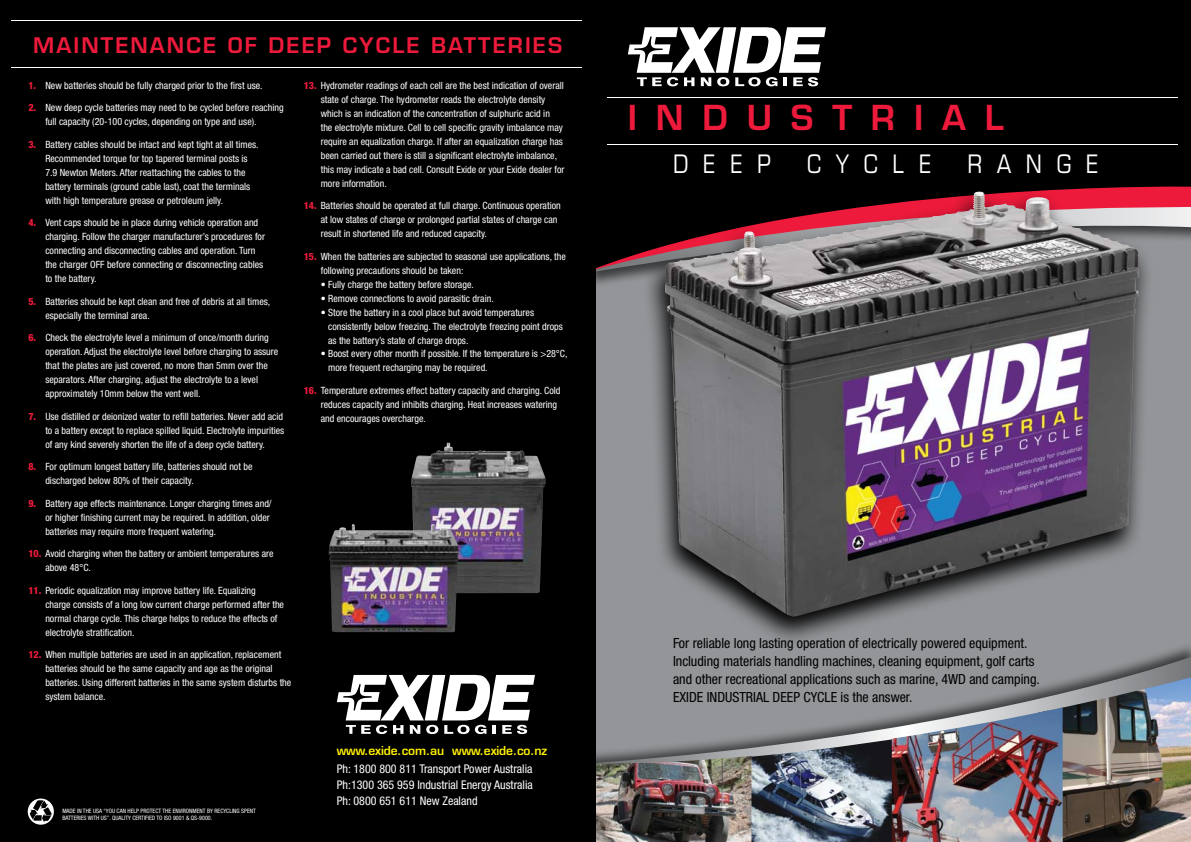
<style>
.page{position:relative;width:1191px;height:842px;background:#fff}
.page>*{position:absolute;margin:0;border:0;box-sizing:border-box;transform-origin:0 0}
.t1{font:600 33.6px "Eurostile LT Std";letter-spacing:.56em;color:#ed1a3b}
.t2{font:condensed 25.6px "Eurostile";letter-spacing:.56em;color:#fff}
.t3{font:600 21px "Eurostile LT Std";letter-spacing:.1em;color:#ed1a3b}
.t4{font:condensed 14px/18px "Helvetica Neue LT Std";color:#000}
.t5{font:condensed 12px/16px "Helvetica Neue LT Std";color:#fff;text-align:justify}
.t6{font:600 12px "Eurostile LT Std";letter-spacing:-.01em;color:#fff200}
.t7{font:condensed 10px/14px "Helvetica Neue LT Std";color:#fff}
.t8{font:condensed 6px/7.2px "Helvetica Neue LT Std";color:#fff}
.s1{font-weight:800;color:#ed1a3b}
</style>
<div class="page">
<div style="left:595px;top:0;width:596px;height:842px;background:#939598"></div>
<div style="left:595px;top:0;width:596px;height:272px;background:#000"></div>
<svg style="left:628px;top:27px;width:198px;height:59px;background:#868686"></svg>
<hr style="left:608px;top:97px;width:570px;height:1px;background:#fff">
<div style="left:576px;top:640px;width:615px;height:202px;background:#000;opacity:.6"></div>
<svg style="left:595px;top:657px;width:596px;height:99px"></svg>
<img style="left:706px;top:736px;width:185px;height:106px">
<img style="left:595px;top:756px;width:156px;height:86px">
<img style="left:1038px;top:677px;width:153px;height:165px">
<hr style="left:608px;top:144px;width:570px;height:1px;background:#fff">
<svg style="left:641px;top:183px;width:520px;height:470px"></svg>
<img style="left:665px;top:193px;width:473px;height:424px">
<img style="left:891px;top:707px;width:171px;height:135px">
<div style="left:0;top:0;width:595px;height:842px;background:#000"></div>
<svg style="left:28px;top:798px;width:26px;height:27px"></svg>
<svg style="left:30px;top:800px;width:22px;height:23px"></svg>
<svg style="left:337px;top:675px;width:198px;height:59px"></svg>
<hr style="left:11px;top:20px;width:570px;height:1px;background:#fff">
<hr style="left:11px;top:67px;width:570px;height:1px;background:#fff">
<img style="left:411px;top:443px;width:134px;height:150px">
<img style="left:329px;top:524px;width:130px;height:108px">
<h3 class="t3" style="left:33px;top:32px;width:530px">MAINTENANCE OF DEEP CYCLE BATTERIES</h3>
<p class="t7" style="left:28px;top:78px;width:236px"><span class="s1">1.</span> New batteries should be fully charged prior to the first use.</p>
<p class="t7" style="left:45px;top:101px;width:240px;text-indent:-17px"><span class="s1">2.</span> New deep cycle batteries may need to be cycled before reaching full capacity (20-100 cycles, depending on type and use).</p>
<p class="t7" style="left:45px;top:137px;width:215px;text-indent:-17px"><span class="s1">3.</span> Battery cables should be intact and kept tight at all times.<br>Recommended torque for top tapered terminal posts is 7.9 Newton Meters. After reattaching the cables to the battery terminals (ground cable last), coat the terminals with high temperature grease or petroleum jelly.</p>
<p class="t7" style="left:45px;top:216px;width:221px;text-indent:-17px"><span class="s1">4.</span> Vent caps should be in place during vehicle operation and charging. Follow the charger manufacturer’s procedures for connecting and disconnecting cables and operation. Turn the charger OFF before connecting or disconnecting cables to the battery.</p>
<p class="t7" style="left:45px;top:294px;width:226px;text-indent:-17px"><span class="s1">5.</span> Batteries should be kept clean and free of debris at all times, especially the terminal area.</p>
<p class="t7" style="left:45px;top:331px;width:234px;text-indent:-17px"><span class="s1">6.</span> Check the electrolyte level a minimum of once/month during operation. Adjust the electrolyte level before charging to assure that the plates are just covered, no more than 5mm over the separators. After charging, adjust the electrolyte to a level approximately 10mm below the vent well.</p>
<p class="t7" style="left:45px;top:409px;width:240px;text-align:justify;text-indent:-17px"><span class="s1">7.</span> Use distilled or deionized water to refill batteries. Never add acid to a battery except to replace spilled liquid. Electrolyte impurities of any kind severely shorten the life of a deep cycle battery.</p>
<p class="t7" style="left:45px;top:460px;width:209px;text-indent:-17px"><span class="s1">8.</span> For optimum longest battery life, batteries should not be discharged below 80% of their capacity.</p>
<p class="t7" style="left:45px;top:496px;width:228px;text-indent:-17px"><span class="s1">9.</span> Battery age effects maintenance. Longer charging times and/ or higher finishing current may be required. In addition, older batteries may require more frequent watering.</p>
<p class="t7" style="left:45px;top:547px;width:230px;text-indent:-17px"><span class="s1">10.</span> Avoid charging when the battery or ambient temperatures are above 48°C.</p>
<p class="t7" style="left:45px;top:583px;width:240px;text-indent:-17px"><span class="s1">11.</span> Periodic equalization may improve battery life. Equalizing<br>charge consists of a long low current charge performed after the normal charge cycle. This charge helps to reduce the effects of electrolyte stratification.</p>
<p class="t7" style="left:45px;top:648px;width:247px;text-indent:-17px"><span class="s1">12.</span> When multiple batteries are used in an application, replacement batteries should be the same capacity and age as the original batteries. Using different batteries in the same system disturbs the system balance.</p>
<p class="t7" style="left:321px;top:78px;width:245px;text-indent:-17px"><span class="s1">13.</span> Hydrometer readings of each cell are the best indication of overall state of charge. The hydrometer reads the electrolyte density which is an indication of the concentration of sulphuric acid in<br>the electrolyte mixture. Cell to cell specific gravity imbalance may require an equalization charge. If after an equalization charge has been carried out there is still a significant electrolyte imbalance, this may indicate a bad cell. Consult Exide or your Exide dealer for more information.</p>
<p class="t7" style="left:321px;top:199px;width:242px;text-indent:-17px"><span class="s1">14.</span> Batteries should be operated at full charge. Continuous operation at low states of charge or prolonged partial states of charge can result in shortened life and reduced capacity.</p>
<p class="t7" style="left:321px;top:249px;width:246px;text-indent:-17px"><span class="s1">15.</span> When the batteries are subjected to seasonal use applications, the following precautions should be taken:</p>
<p class="t7" style="left:321px;top:277px;width:155px">• Fully charge the battery before storage.</p>
<p class="t7" style="left:321px;top:291px;width:174px">• Remove connections to avoid parasitic drain.</p>
<p class="t7" style="left:328px;top:305px;width:236px;text-indent:-7px">• Store the battery in a cool place but avoid temperatures consistently below freezing. The electrolyte freezing point drops as the battery’s state of charge drops.</p>
<p class="t7" style="left:328px;top:347px;width:241px;text-indent:-7px">• Boost every other month if possible. If the temperature is &gt;28°C, more frequent recharging may be required.</p>
<p class="t7" style="left:321px;top:383px;width:241px;text-indent:-17px"><span class="s1">16.</span> Temperature extremes effect battery capacity and charging. Cold reduces capacity and inhibits charging. Heat increases watering and encourages overcharge.</p>
<p class="t8" style="left:62px;top:807px;width:195px">MADE IN THE USA “YOU CAN HELP PROTECT THE ENVIRONMENT BY RECYCLING SPENT<br>BATTERIES WITH US”. QUALITY CERTIFIED TO ISO 9001 &amp; QS-9000.</p>
<p class="t6" style="left:337px;top:743px;width:212px">www.exide.com.au www.exide.co.nz</p>
<p class="t5" style="left:337px;top:761px;width:197px">Ph: 1800 800 811 Transport Power Australia Ph:1300 365 959 Industrial Energy Australia Ph: 0800 651 611 New Zealand</p>
<h1 class="t1" style="left:628px;top:97px;width:377px">INDUSTRIAL</h1>
<h2 class="t2" style="left:673px;top:149px;width:99px">DEEP</h2>
<h2 class="t2" style="left:807px;top:149px;width:126px">CYCLE</h2>
<h2 class="t2" style="left:967px;top:149px;width:133px">RANGE</h2>
<p class="t4" style="left:673px;top:634px;width:368px">For reliable long lasting operation of electrically powered equipment.<br>Including materials handling machines, cleaning equipment, golf carts and other recreational applications such as marine, 4WD and camping.<br>EXIDE INDUSTRIAL DEEP CYCLE is the answer.</p>
</div>
